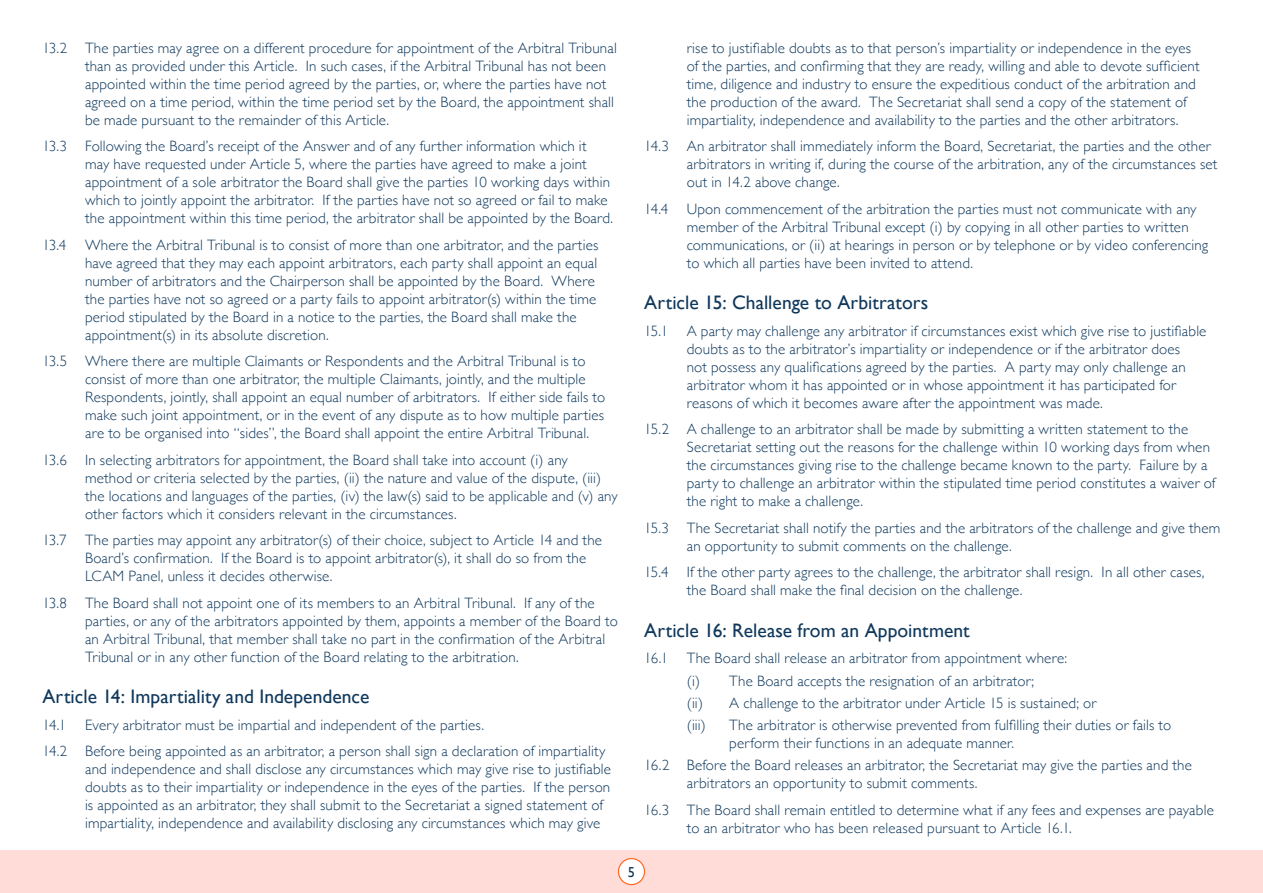
<style>
.page{position:relative;width:1263px;height:893px;background:#fff}
.page>*{position:absolute;margin:0;border:0;box-sizing:border-box;transform-origin:0 0}
.t1{font:19.5px "Gill Sans";color:#0f385c}
.t2{font:300 15px/18px "Gill Sans";letter-spacing:.01em;color:#0f385c}
.t3{font:14.4px "Gill Sans";color:#0f385c}
</style>
<div class="page">
<div style="left:0;top:850px;width:1263px;height:43px;background:#ffdcd7"></div>
<div style="left:618px;top:858px;width:26px;height:27px;background:#fff;border-radius:50%"></div>
<div style="left:618px;top:858px;width:27px;height:27px;border:1px solid #ff681e;border-radius:50%"></div>
<p class="t2" style="left:85px;top:38px;width:533px;text-indent:-43px">13.2 The parties may agree on a different procedure for appointment of the Arbitral Tribunal than as provided under this Article. In such cases, if the Arbitral Tribunal has not been appointed within the time period agreed by the parties, or, where the parties have not agreed on a time period, within the time period set by the Board, the appointment shall be made pursuant to the remainder of this Article.</p>
<p class="t2" style="left:85px;top:137px;width:528px;text-indent:-43px">13.3 Following the Board’s receipt of the Answer and of any further information which it may have requested under Article 5, where the parties have agreed to make a joint appointment of a sole arbitrator the Board shall give the parties 10 working days within which to jointly appoint the arbitrator. If the parties have not so agreed or fail to make the appointment within this time period, the arbitrator shall be appointed by the Board.</p>
<p class="t2" style="left:85px;top:235px;width:515px;text-indent:-43px">13.4 Where the Arbitral Tribunal is to consist of more than one arbitrator, and the parties have agreed that they may each appoint arbitrators, each party shall appoint an equal number of arbitrators and the Chairperson shall be appointed by the Board. Where the parties have not so agreed or a party fails to appoint arbitrator(s) within the time period stipulated by the Board in a notice to the parties, the Board shall make the appointment(s) in its absolute discretion.</p>
<p class="t2" style="left:85px;top:352px;width:522px;text-indent:-43px">13.5 Where there are multiple Claimants or Respondents and the Arbitral Tribunal is to consist of more than one arbitrator, the multiple Claimants, jointly, and the multiple Respondents, jointly, shall appoint an equal number of arbitrators. If either side fails to make such joint appointment, or in the event of any dispute as to how multiple parties are to be organised into “sides”, the Board shall appoint the entire Arbitral Tribunal.</p>
<p class="t2" style="left:85px;top:450px;width:534px;text-indent:-43px">13.6 In selecting arbitrators for appointment, the Board shall take into account (i) any method or criteria selected by the parties, (ii) the nature and value of the dispute, (iii) the locations and languages of the parties, (iv) the law(s) said to be applicable and (v) any other factors which it considers relevant in the circumstances.</p>
<p class="t2" style="left:85px;top:531px;width:518px;text-indent:-43px">13.7 The parties may appoint any arbitrator(s) of their choice, subject to Article 14 and the<br>Board’s confirmation. If the Board is to appoint arbitrator(s), it shall do so from the<br>LCAM Panel, unless it decides otherwise.</p>
<p class="t2" style="left:85px;top:593px;width:534px;text-indent:-43px">13.8 The Board shall not appoint one of its members to an Arbitral Tribunal. If any of the parties, or any of the arbitrators appointed by them, appoints a member of the Board to an Arbitral Tribunal, that member shall take no part in the confirmation of the Arbitral Tribunal or in any other function of the Board relating to the arbitration.</p>
<h1 class="t1" style="left:43px;top:685px;width:328px">Article 14: Impartiality and Independence</h1>
<p class="t2" style="left:43px;top:711px;width:564px;line-height:26.5px">14.1 Every arbitrator must be impartial and independent of the parties.<br>14.2 Before being appointed as an arbitrator, a person shall sign a declaration of impartiality</p>
<p class="t2" style="left:85px;top:760px;width:527px">and independence and shall disclose any circumstances which may give rise to justifiable doubts as to their impartiality or independence in the eyes of the parties. If the person is appointed as an arbitrator, they shall submit to the Secretariat a signed statement of impartiality, independence and availability disclosing any circumstances which may give</p>
<p class="t2" style="left:687px;top:38px;width:514px">rise to justifiable doubts as to that person’s impartiality or independence in the eyes of the parties, and confirming that they are ready, willing and able to devote sufficient time, diligence and industry to ensure the expeditious conduct of the arbitration and the production of the award. The Secretariat shall send a copy of the statement of impartiality, independence and availability to the parties and the other arbitrators.</p>
<p class="t2" style="left:687px;top:137px;width:532px;text-indent:-43px">14.3 An arbitrator shall immediately inform the Board, Secretariat, the parties and the other arbitrators in writing if, during the course of the arbitration, any of the circumstances set out in 14.2 above change.</p>
<p class="t2" style="left:687px;top:199px;width:523px;text-indent:-43px">14.4 Upon commencement of the arbitration the parties must not communicate with any member of the Arbitral Tribunal except (i) by copying in all other parties to written communications, or (ii) at hearings in person or by telephone or by video conferencing to which all parties have been invited to attend.</p>
<h1 class="t1" style="left:644px;top:291px;width:285px">Article 15: Challenge to Arbitrators</h1>
<p class="t2" style="left:687px;top:321px;width:521px;text-indent:-43px">15.1 A party may challenge any arbitrator if circumstances exist which give rise to justifiable doubts as to the arbitrator’s impartiality or independence or if the arbitrator does<br>not possess any qualifications agreed by the parties. A party may only challenge an arbitrator whom it has appointed or in whose appointment it has participated for reasons of which it becomes aware after the appointment was made.</p>
<p class="t2" style="left:687px;top:420px;width:530px;text-indent:-43px">15.2 A challenge to an arbitrator shall be made by submitting a written statement to the Secretariat setting out the reasons for the challenge within 10 working days from when the circumstances giving rise to the challenge became known to the party. Failure by a party to challenge an arbitrator within the stipulated time period constitutes a waiver of the right to make a challenge.</p>
<p class="t2" style="left:687px;top:518px;width:535px;text-indent:-43px">15.3 The Secretariat shall notify the parties and the arbitrators of the challenge and give them an opportunity to submit comments on the challenge.</p>
<p class="t2" style="left:687px;top:563px;width:519px;text-indent:-43px">15.4 If the other party agrees to the challenge, the arbitrator shall resign. In all other cases, the Board shall make the final decision on the challenge.</p>
<h1 class="t1" style="left:644px;top:619px;width:327px">Article 16: Release from an Appointment</h1>
<p class="t2" style="left:687px;top:647px;width:411px;line-height:22.2px;text-indent:-43px">16.1 The Board shall release an arbitrator from appointment where:<br>(i) The Board accepts the resignation of an arbitrator;<br>(ii) A challenge to the arbitrator under Article 15 is sustained; or (iii)</p>
<p class="t2" style="left:729px;top:715px;width:443px">The arbitrator is otherwise prevented from fulfilling their duties or fails to perform their functions in an adequate manner.</p>
<p class="t2" style="left:687px;top:756px;width:507px;text-indent:-43px">16.2 Before the Board releases an arbitrator, the Secretariat may give the parties and the arbitrators an opportunity to submit comments.</p>
<p class="t2" style="left:687px;top:800px;width:529px;text-indent:-43px">16.3 The Board shall remain entitled to determine what if any fees and expenses are payable to an arbitrator who has been released pursuant to Article 16.1.</p>
<p class="t3" style="left:628px;top:863px;width:9px">5</p>
</div>
